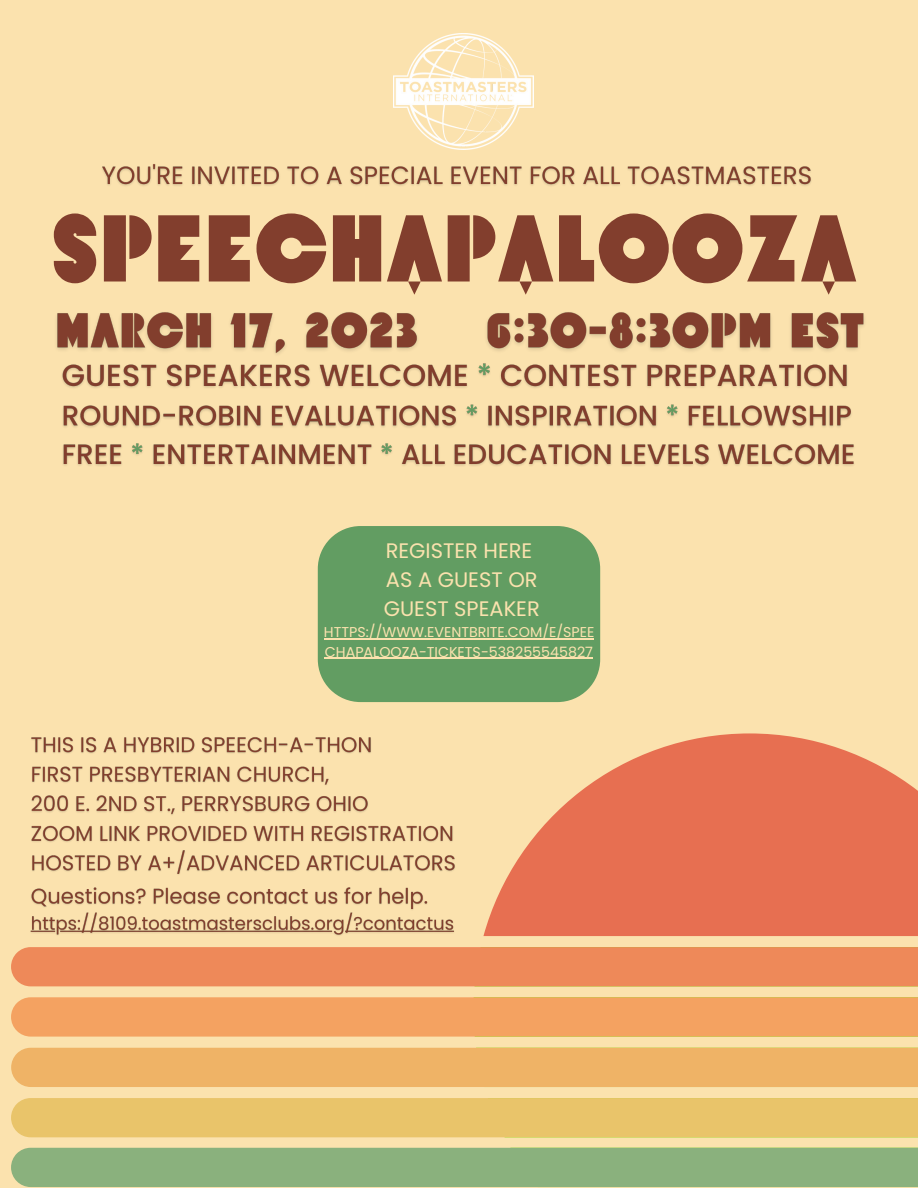
<style>
.page{position:relative;width:918px;height:1188px;background:#fbe2ae}
.page>*{position:absolute;margin:0;border:0;box-sizing:border-box;transform-origin:0 0}
.t1{font:94.8px "ST Druzhba";color:#823e2d}
.t2{font:21px/29.2px "Poppins";color:#fbe2ae}
.t3{font:14.25px/19.2px "Poppins";color:#fbe2ae}
</style>
<div class="page">
<svg style="left:483px;top:733px;width:435px;height:203px;fill:#e76f51"></svg>
<div style="left:11px;top:1148px;width:907px;height:39px;background:#8ab17d"></div>
<div style="left:11px;top:1098px;width:907px;height:39px;background:#e9c46a"></div>
<div style="left:11px;top:1048px;width:907px;height:39px;background:#efb366"></div>
<div style="left:11px;top:997px;width:907px;height:40px;background:#f4a261"></div>
<div style="left:11px;top:947px;width:907px;height:39px;background:#ee8959"></div>
<div style="left:318px;top:526px;width:282px;height:176px;background:#629d62"></div>
<hr style="left:324px;top:639px;width:270px;height:1px;background:#fbe2ae">
<hr style="left:325px;top:658px;width:268px;height:1px;background:#fbe2ae">
<img style="left:394px;top:34px;width:139px;height:116px">
<img style="left:56px;top:312px;width:809px;height:40px">
<img style="left:30px;top:887px;width:424px;height:49px">
<img style="left:31px;top:737px;width:424px;height:138px">
<img style="left:62px;top:352px;width:792px;height:114px">
<img style="left:102px;top:164px;width:709px;height:22px">
<h1 class="t1" style="left:51px;top:192px;width:808px">SPEECHAPALOOZA</h1>
<h2 class="t2" style="left:384px;top:536px;width:158px">REGISTER HERE<br>AS A GUEST OR<br>GUEST SPEAKER</h2>
<p class="t3" style="left:324px;top:623px;width:272px">HTTPS://WWW.EVENTBRITE.COM/E/SPEE<br>CHAPALOOZA-TICKETS-538255545827</p>
</div>
